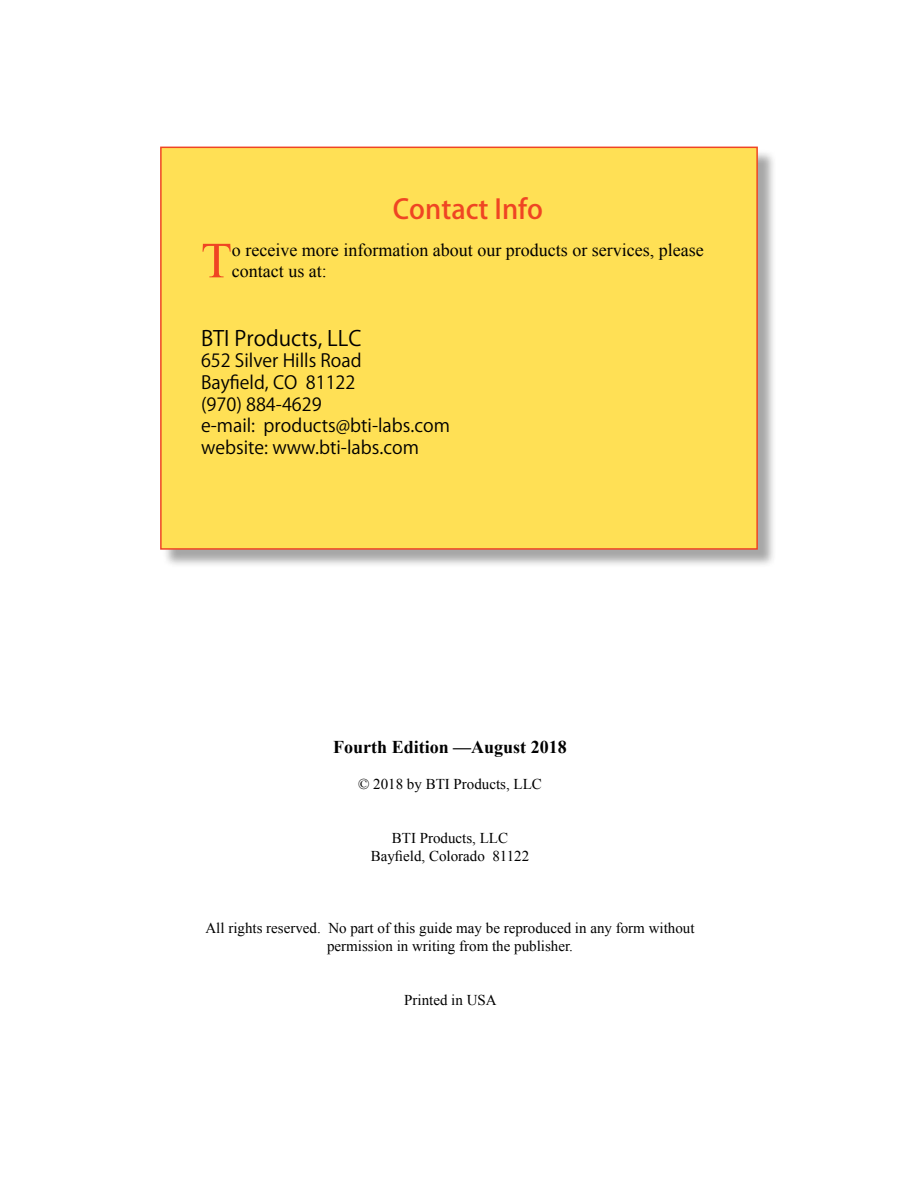
<style>
.page{position:relative;width:918px;height:1188px;background:#fff}
.page>*{position:absolute;margin:0;border:0;box-sizing:border-box;transform-origin:0 0}
.t1{font:50.55px "Times New Roman";color:#ef4523}
.t2{font:500 27px "Koz Go Pro";color:#ef4523}
.t3{font:21px "Koz Go Pr 6 N";color:#000}
.t4{font:18px/21.6px "Koz Go Pr 6 N";color:#000}
.t5{font:18px/21.6px "Times New Roman";color:#000}
.t6{font:700 18px "Times New Roman";color:#000}
.t7{font:15px/18px "Times New Roman";color:#000;text-align:center}
</style>
<div class="page">
<div style="left:162px;top:149px;width:614px;height:419px;background:#000;opacity:.35"></div>
<div style="left:160px;top:147px;width:598px;height:403px;background:#ffe055;border:2px solid #ef4523"></div>
<h2 class="t2" style="left:393px;top:192px;width:152px">Contact Info</h2>
<h1 class="t1" style="left:201px;top:226px;width:32px">T</h1>
<p class="t5" style="left:232px;top:239px;width:473px">o receive more information about our products or services, please contact us at:</p>
<h3 class="t3" style="left:201px;top:326px;width:162px">BTI Products, LLC</h3>
<p class="t4" style="left:201px;top:350px;width:251px">652 Silver Hills Road<br>Bayfield, CO 81122<br>(970) 884-4629<br>e-mail: products@bti-labs.com website: www.bti-labs.com</p>
<p class="t6" style="left:333px;top:735px;width:235px">Fourth Edition —August 2018</p>
<p class="t7" style="left:358px;top:775px;width:185px">© 2018 by BTI Products, LLC</p>
<p class="t7" style="left:371px;top:829px;width:160px">BTI Products, LLC<br>Bayfield, Colorado 81122</p>
<p class="t7" style="left:205px;top:919px;width:491px">All rights reserved. No part of this guide may be reproduced in any form without permission in writing from the publisher.</p>
<p class="t7" style="left:404px;top:991px;width:94px">Printed in USA</p>
</div>
